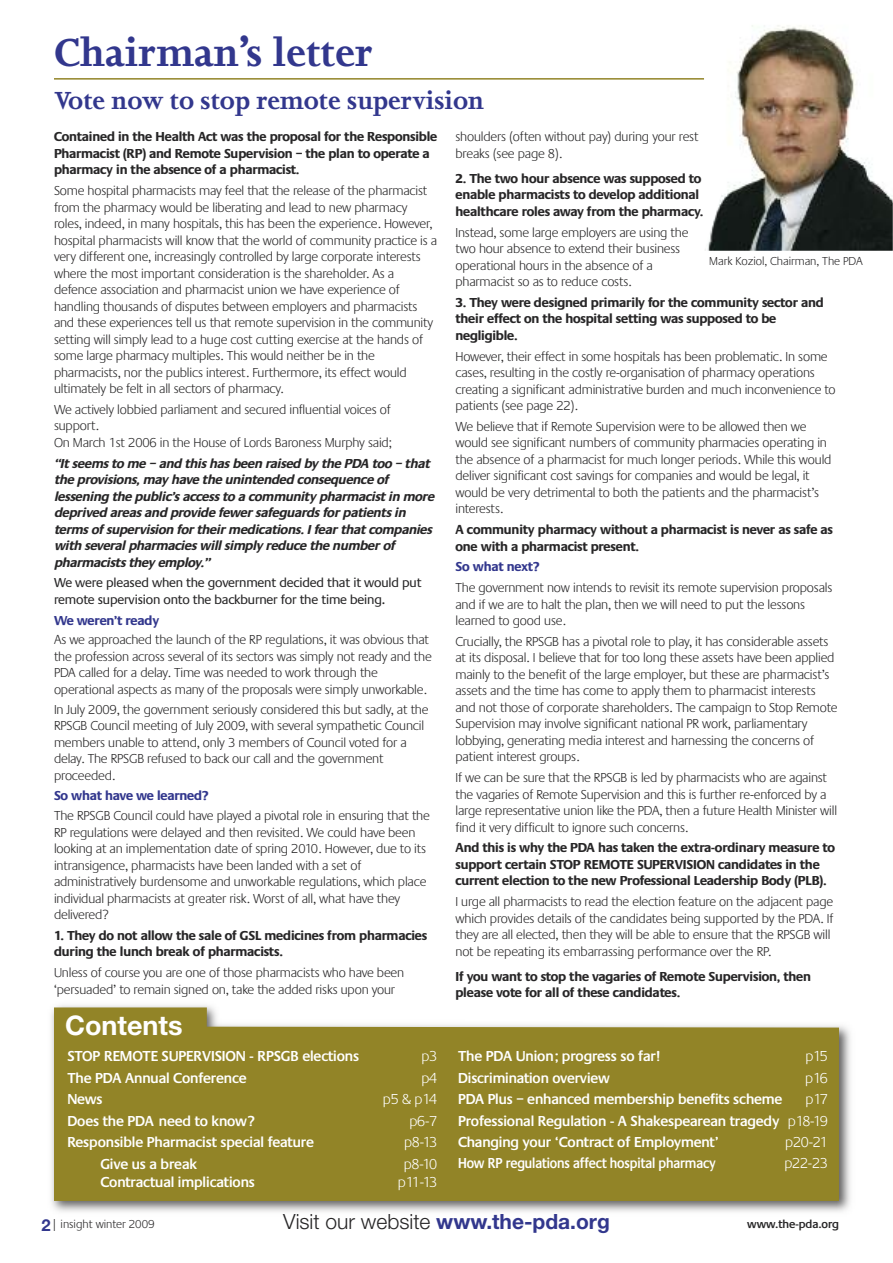
<style>
.page{position:relative;width:893px;height:1263px;background:#fff}
.page>*{position:absolute;margin:0;border:0;box-sizing:border-box;transform-origin:0 0}
.t1{font:700 45px "Joanna";color:#32378d}
.t2{font:700 28.5px "Joanna";color:#32378d}
.t3{font:700 27px "Helvetica Neue";color:#fff}
.t4{font:300 21px "Helvetica Neue";color:#272627}
.t5{font:600 15px/21.5px "Praxis";letter-spacing:-.005em;color:#fff;text-align:justify}
.t6{font:300 15px "Praxis";letter-spacing:-.015em;color:#fff}
.t7{font:600 15px "Praxis";letter-spacing:-.005em;color:#fff;scale:.9 1}
.t8{font:300 13.5px/16.5px "Praxis";letter-spacing:-.01em;color:#272627}
.t9{font:700 13.5px/16.5px "Praxis";letter-spacing:-.01em;color:#272627}
.t10{font:italic 700 13.5px/16.5px "Praxis";letter-spacing:-.03em;color:#272627}
.t11{font:13.5px/16.5px "Praxis";letter-spacing:-.01em;color:#272627}
.t12{font:700 13.5px "Praxis";letter-spacing:-.01em;color:#32378d}
.t13{font:300 12px "Praxis";color:#272627}
.t14{font:600 12px "Praxis";color:#272627}
.s1{font-weight:300}
.s2{font-family:"Helvetica Neue";font-weight:700;font-size:16.5px;color:#32378d}
.s3{font-weight:700;color:#32378d}
</style>
<div class="page">
<img style="left:51px;top:1005px;width:800px;height:207px">
<svg style="left:54px;top:1007px;width:785px;height:194px;fill:#928427"></svg>
<hr style="left:54px;top:78px;width:688px;height:2px;background:#928427">
<img style="left:704px;top:25px;width:189px;height:226px">
<h1 class="t1" style="left:54px;top:35px;width:321px">Chairman’s letter</h1>
<h2 class="t2" style="left:54px;top:90px;width:431px">Vote now to stop remote supervision</h2>
<p class="t9" style="left:54px;top:128px;width:385px">Contained in the Health Act was the proposal for the Responsible<br>Pharmacist (RP) and Remote Supervision – the plan to operate a pharmacy in the absence of a pharmacist.</p>
<p class="t8" style="left:54px;top:182px;width:385px">Some hospital pharmacists may feel that the release of the pharmacist from the pharmacy would be liberating and lead to new pharmacy roles, indeed, in many hospitals, this has been the experience. However, hospital pharmacists will know that the world of community practice is a very different one, increasingly controlled by large corporate interests where the most important consideration is the shareholder. As a defence association and pharmacist union we have experience of handling thousands of disputes between employers and pharmacists and these experiences tell us that remote supervision in the community setting will simply lead to a huge cost cutting exercise at the hands of some large pharmacy multiples. This would neither be in the pharmacists, nor the publics interest. Furthermore, its effect would ultimately be felt in all sectors of pharmacy.</p>
<p class="t8" style="left:54px;top:401px;width:339px">We actively lobbied parliament and secured influential voices of support.<br>On March 1st 2006 in the House of Lords Baroness Murphy said;</p>
<p class="t10" style="left:54px;top:455px;width:384px">“It seems to me – and this has been raised by the PDA too – that the provisions, may have the unintended consequence of lessening the public’s access to a community pharmacist in more deprived areas and provide fewer safeg uards for patients in terms of supervision for their medications. I fear that companies with several pharmacies will simply reduce the number of pharmacists they employ.”</p>
<p class="t11" style="left:54px;top:574px;width:369px">We were pleased when the government decided that it would put remote supervision onto the backburner for the time being.</p>
<p class="t12" style="left:54px;top:612px;width:107px">We weren’t ready</p>
<p class="t8" style="left:54px;top:631px;width:379px">As we approached the launch of the RP regulations, it was obvious that the profession across several of its sectors was simply not ready and the PDA called for a delay. Time was needed to work through the operational aspects as many of the proposals were simply unworkable.</p>
<p class="t8" style="left:54px;top:701px;width:376px">In July 2009, the government seriously considered this but sadly, at the RPSGB Council meeting of July 2009, with several sympathetic Council members unable to attend, only 3 members of Council voted for a delay. The RPSGB refused to back our call and the government proceeded.</p>
<p class="t12" style="left:54px;top:788px;width:156px">So what have we learned?</p>
<p class="t8" style="left:54px;top:807px;width:377px">The RPSGB Council could have played a pivotal role in ensuring that the RP regulations were delayed and then revisited. We could have been looking at an implementation date of spring 2010. However, due to its intransigence, pharmacists have been landed with a set of administratively burdensome and unworkable regulations, which place individual pharmacists at greater risk. Worst of all, what have they delivered?</p>
<p class="t9" style="left:54px;top:927px;width:375px">1. They do not allow the sale of GSL medicines from pharmacies during the lunch break of pharmacists.</p>
<p class="t8" style="left:54px;top:964px;width:352px">Unless of course you are one of those pharmacists who have been ‘persuaded’ to remain signed on, take the added risks upon your</p>
<h3 class="t3" style="left:65px;top:1016px;width:119px">Contents</h3>
<p class="t5" style="left:67px;top:1045px;width:293px">STOP REMOTE SUPERVISION - RPSGB elections</p>
<p class="t6" style="left:421px;top:1047px;width:17px">p3</p>
<p class="t5" style="left:67px;top:1067px;width:181px">The PDA Annual Conference</p>
<p class="t6" style="left:421px;top:1069px;width:17px">p4</p>
<p class="t5" style="left:67px;top:1088px;width:37px">News</p>
<p class="t6" style="left:383px;top:1090px;width:56px">p5 &amp; p14</p>
<p class="t5" style="left:67px;top:1110px;width:189px">Does the PDA need to know?</p>
<p class="t6" style="left:409px;top:1111px;width:29px">p6-7</p>
<p class="t5" style="left:67px;top:1131px;width:248px">Responsible Pharmacist special feature</p>
<p class="t6" style="left:404px;top:1133px;width:35px">p8-13</p>
<p class="t5" style="left:100px;top:1153px;width:98px">Give us a break</p>
<p class="t6" style="left:404px;top:1155px;width:35px">p8-10</p>
<p class="t5" style="left:100px;top:1171px;width:156px">Contractual implications</p>
<p class="t6" style="left:398px;top:1173px;width:41px">p11-13</p>
<p class="t8" style="left:455px;top:128px;width:245px">shoulders (often without pay) during your rest breaks (see page 8).</p>
<p class="t9" style="left:455px;top:170px;width:249px">2. The two hour absence was supposed to enable pharmacists to develop additional healthcare roles away from the pharmacy.</p>
<p class="t8" style="left:455px;top:224px;width:234px">Instead, some large employers are using the two hour absence to extend their business operational hours in the absence of a pharmacist so as to reduce costs.</p>
<p class="t9" style="left:455px;top:294px;width:370px">3. They were designed primarily for the community sector and their effect on the hospital setting was supposed to be negligible.</p>
<p class="t8" style="left:455px;top:348px;width:382px">However, their effect in some hospitals has been problematic. In some cases, resulting in the costly re-organisation of pharmacy operations creating a significant administrative burden and much inconvenience to patients (see page 22).</p>
<p class="t8" style="left:455px;top:418px;width:378px">We believe that if Remote Supervision were to be allowed then we would see significant numbers of community pharmacies operating in the absence of a pharmacist for much longer periods. While this would deliver significant cost savings for companies and would be legal, it would be very detrimental to both the patients and the pharmacist’s interests.</p>
<p class="t9" style="left:455px;top:521px;width:379px">A community pharmacy without a pharmacist is never as safe as one with a pharmacist present.</p>
<p class="t12" style="left:455px;top:559px;width:86px">So what next?</p>
<p class="t8" style="left:455px;top:579px;width:378px">The government now intends to revisit its remote supervision proposals and if we are to halt the plan, then we will need to put the lessons learned to good use.</p>
<p class="t8" style="left:455px;top:633px;width:383px">Crucially, the RPSGB has a pivotal role to play, it has considerable assets at its disposal. I believe that for too long these assets have been applied mainly to the benefit of the large employer, but these are pharmacist’s assets and the time has come to apply them to pharmacist interests and not those of corporate shareholders. The campaign to Stop Remote Supervision may involve significant national PR work, parliamentary lobbying, generating media interest and harnessing the concerns of patient interest groups.</p>
<p class="t8" style="left:455px;top:769px;width:383px">If we can be sure that the RPSGB is led by pharmacists who are against the vagaries of Remote Supervision and this is further re-enforced by a large representative union like the PDA, then a future Health Minister will find it very difficult to ignore such concerns.</p>
<p class="t9" style="left:455px;top:839px;width:381px">And this is why the PDA has taken the extra-ordinary measure to support certain STOP REMOTE SUPERVISION candidates in the current election to the new Professional Leadership Body (PLB).</p>
<p class="t8" style="left:455px;top:893px;width:379px">I urge all pharmacists to read the election feature on the adjacent page which provides details of the candidates being supported by the PDA. If they are all elected, then they will be able to ensure that the RPSGB will not be repeating its embarrassing performance over the RP.</p>
<p class="t9" style="left:455px;top:968px;width:357px">If you want to stop the vagaries of Remote Supervision, then please vote for all of these candidates.</p>
<p class="t13" style="left:709px;top:254px;width:155px">Mark Koziol, Chairman, The PDA</p>
<p class="t5" style="left:458px;top:1045px;width:204px">The PDA Union; progress so far!</p>
<p class="t6" style="left:805px;top:1047px;width:24px">p15</p>
<p class="t5" style="left:458px;top:1067px;width:153px">Discrimination overview</p>
<p class="t6" style="left:805px;top:1069px;width:24px">p16</p>
<p class="t5" style="left:458px;top:1088px;width:326px">PDA Plus – enhanced membership benefits scheme</p>
<p class="t5" style="left:458px;top:1088px;width:371px;text-indent:347px"><span class="s1">p17<br></span>Professional Regulation - A Shakespearean tragedy <span class="s1">p18-19<br></span>Changing your ‘Contract of Employment’</p>
<p class="t6" style="left:785px;top:1133px;width:44px">p20-21</p>
<p class="t7" style="left:458px;top:1154px;width:288px">How RP regulations affect hospital pharmacy</p>
<p class="t6" style="left:784px;top:1154px;width:45px">p22-23</p>
<p class="t13" style="left:42px;top:1217px;width:115px"><span class="s2">2</span>| insight winter 2009</p>
<h3 class="t4" style="left:283px;top:1214px;width:328px">Visit our website <span class="s3">www.the-pda.org</span></h3>
<p class="t14" style="left:747px;top:1217px;width:93px">www.the-pda.org</p>
</div>
